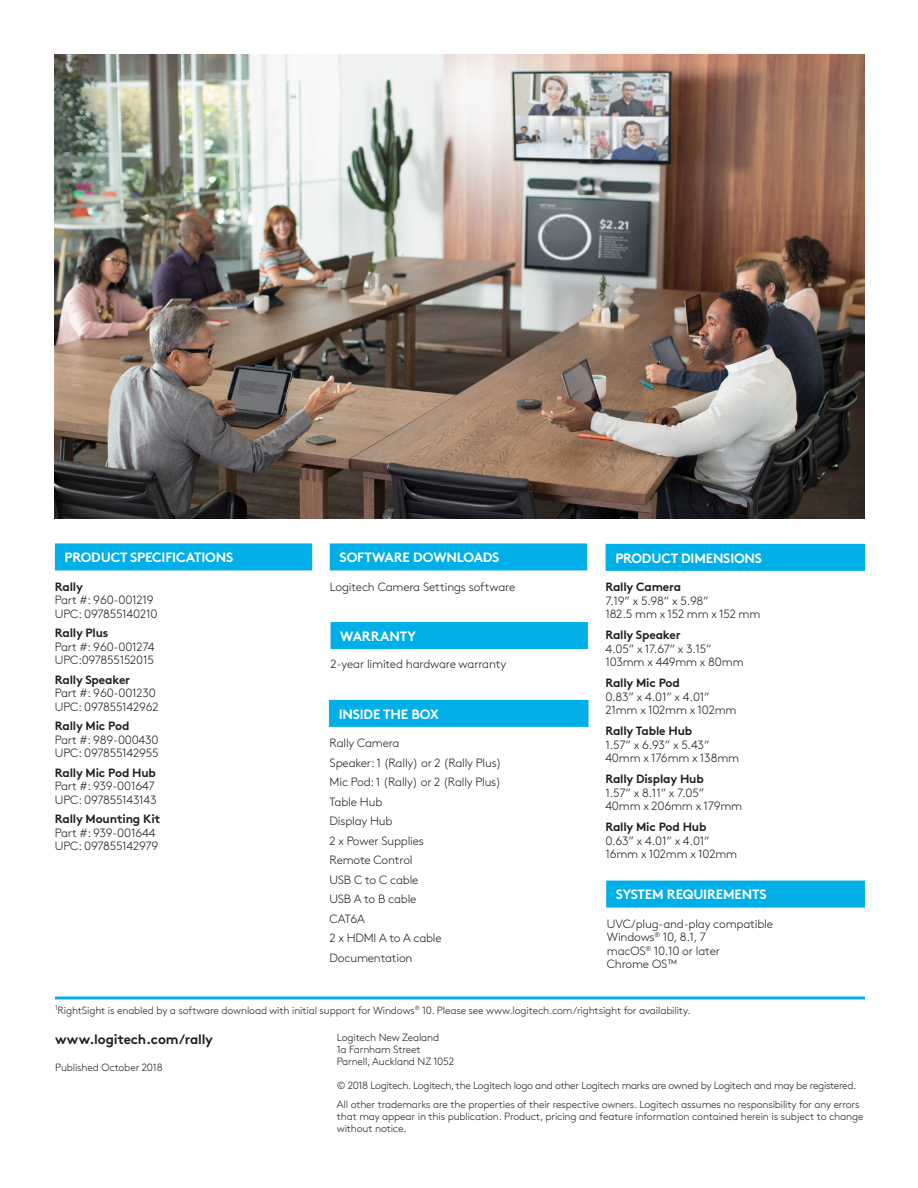
<style>
.page{position:relative;width:918px;height:1188px;background:#fff}
.page>*{position:absolute;margin:0;border:0;box-sizing:border-box;transform-origin:0 0}
.Feature_Title{font:700 13.5px "Brown Std";letter-spacing:-.015em;color:#fff}
.Feature_Subtitle{font:700 13.5px "Brown Std";letter-spacing:-.015em;color:#231f20}
.SPECTS_DETAILS{font:300 12px/19.5px "Brown Std";letter-spacing:-.015em;color:#231f20}
.SPECTS_SUBHEAD{font:700 12px "Brown Std";letter-spacing:-.015em;color:#231f20}
.Footer_Text{font:300 10.5px/12px "Brown Std";letter-spacing:-.015em;color:#231f20}
.Feature_Subtitle-2{font:300 10.5px "Brown Std";letter-spacing:-.015em;color:#231f20}
</style>
<div class="page">
<div style="left:55px;top:543px;width:257px;height:27px;background:#00afe7"></div>
<div style="left:330px;top:543px;width:257px;height:27px;background:#00afe7"></div>
<div style="left:331px;top:622px;width:257px;height:27px;background:#00afe7"></div>
<div style="left:606px;top:544px;width:259px;height:27px;background:#00afe7"></div>
<img style="left:55px;top:54px;width:810px;height:464px">
<div style="left:606px;top:881px;width:259px;height:27px;background:#00afe7"></div>
<div style="left:329px;top:700px;width:260px;height:27px;background:#00afe7"></div>
<hr style="left:55px;top:996px;width:810px;height:3px;background:#00afe7">
<p class="Feature_Title" style="left:65px;top:549px;width:170px">PRODUCT SPECIFICATIONS</p>
<p class="Feature_Title" style="left:340px;top:549px;width:161px">SOFTWARE DOWNLOADS</p>
<p class="SPECTS_SUBHEAD" style="left:55px;top:579px;width:30px">Rally</p>
<p class="SPECTS_DETAILS" style="left:55px;top:590px;width:100px">Part #: 960-001219</p>
<p class="SPECTS_DETAILS" style="left:55px;top:604px;width:104px">UPC: 097855140210</p>
<p class="SPECTS_SUBHEAD" style="left:55px;top:626px;width:55px">Rally Plus</p>
<p class="SPECTS_DETAILS" style="left:55px;top:637px;width:101px">Part #: 960-001274</p>
<p class="SPECTS_DETAILS" style="left:55px;top:650px;width:101px">UPC:097855152015</p>
<p class="SPECTS_SUBHEAD" style="left:55px;top:672px;width:77px">Rally Speaker</p>
<p class="SPECTS_DETAILS" style="left:55px;top:683px;width:103px">Part #: 960-001230</p>
<p class="SPECTS_DETAILS" style="left:55px;top:697px;width:105px">UPC: 097855142962</p>
<p class="SPECTS_SUBHEAD" style="left:55px;top:719px;width:76px">Rally Mic Pod</p>
<p class="SPECTS_DETAILS" style="left:55px;top:730px;width:105px">Part #: 989-000430</p>
<p class="SPECTS_DETAILS" style="left:55px;top:744px;width:105px">UPC: 097855142955</p>
<p class="SPECTS_SUBHEAD" style="left:55px;top:765px;width:103px">Rally Mic Pod Hub</p>
<p class="SPECTS_DETAILS" style="left:55px;top:777px;width:101px">Part #: 939-001647</p>
<p class="SPECTS_DETAILS" style="left:55px;top:790px;width:103px">UPC: 097855143143</p>
<p class="SPECTS_SUBHEAD" style="left:55px;top:812px;width:107px">Rally Mounting Kit</p>
<p class="SPECTS_DETAILS" style="left:55px;top:823px;width:102px">Part #: 939-001644</p>
<p class="SPECTS_DETAILS" style="left:55px;top:837px;width:105px">UPC: 097855142979</p>
<p class="SPECTS_DETAILS" style="left:330px;top:577px;width:187px">Logitech Camera Settings software</p>
<p class="Feature_Title" style="left:340px;top:628px;width:77px">WARRANTY</p>
<p class="SPECTS_DETAILS" style="left:331px;top:655px;width:177px">2-year limited hardware warranty</p>
<p class="Feature_Title" style="left:339px;top:706px;width:102px">INSIDE THE BOX</p>
<p class="SPECTS_DETAILS" style="left:330px;top:733px;width:71px">Rally Camera</p>
<p class="SPECTS_DETAILS" style="left:330px;top:753px;width:174px">Speaker: 1 (Rally) or 2 (Rally Plus)</p>
<p class="SPECTS_DETAILS" style="left:330px;top:772px;width:173px">Mic Pod: 1 (Rally) or 2 (Rally Plus)<br>Table Hub</p>
<p class="SPECTS_DETAILS" style="left:330px;top:811px;width:64px">Display Hub</p>
<p class="SPECTS_DETAILS" style="left:330px;top:831px;width:96px">2 x Power Supplies</p>
<p class="SPECTS_DETAILS" style="left:330px;top:850px;width:84px">Remote Control</p>
<p class="SPECTS_DETAILS" style="left:330px;top:870px;width:90px">USB C to C cable</p>
<p class="SPECTS_DETAILS" style="left:330px;top:889px;width:88px">USB A to B cable</p>
<p class="SPECTS_DETAILS" style="left:330px;top:909px;width:114px">CAT6A<br>2 x HDMI A to A cable</p>
<p class="SPECTS_DETAILS" style="left:330px;top:948px;width:84px">Documentation</p>
<p class="Feature_Title" style="left:615px;top:550px;width:148px">PRODUCT DIMENSIONS</p>
<p class="SPECTS_SUBHEAD" style="left:605px;top:580px;width:77px">Rally Camera</p>
<p class="SPECTS_DETAILS" style="left:605px;top:591px;width:105px">7.19” x 5.98” x 5.98”</p>
<p class="SPECTS_DETAILS" style="left:605px;top:604px;width:157px">182.5 mm x 152 mm x 152 mm</p>
<p class="SPECTS_SUBHEAD" style="left:605px;top:628px;width:77px">Rally Speaker</p>
<p class="SPECTS_DETAILS" style="left:605px;top:639px;width:108px">4.05” x 17.67” x 3.15”</p>
<p class="SPECTS_DETAILS" style="left:605px;top:652px;width:140px">103mm x 449mm x 80mm</p>
<p class="SPECTS_SUBHEAD" style="left:605px;top:676px;width:76px">Rally Mic Pod</p>
<p class="SPECTS_DETAILS" style="left:605px;top:687px;width:106px">0.83” x 4.01” x 4.01”</p>
<p class="SPECTS_DETAILS" style="left:605px;top:701px;width:133px">21mm x 102mm x 102mm</p>
<p class="SPECTS_SUBHEAD" style="left:605px;top:724px;width:88px">Rally Table Hub</p>
<p class="SPECTS_DETAILS" style="left:605px;top:735px;width:106px">1.57” x 6.93” x 5.43”</p>
<p class="SPECTS_DETAILS" style="left:605px;top:749px;width:135px">40mm x 176mm x 138mm</p>
<p class="SPECTS_SUBHEAD" style="left:605px;top:772px;width:100px">Rally Display Hub</p>
<p class="SPECTS_DETAILS" style="left:605px;top:783px;width:100px">1.57” x 8.11” x 7.05”</p>
<p class="SPECTS_DETAILS" style="left:605px;top:797px;width:138px">40mm x 206mm x 179mm</p>
<p class="SPECTS_SUBHEAD" style="left:605px;top:820px;width:103px">Rally Mic Pod Hub</p>
<p class="SPECTS_DETAILS" style="left:605px;top:831px;width:106px">0.63” x 4.01” x 4.01”</p>
<p class="SPECTS_DETAILS" style="left:605px;top:845px;width:133px">16mm x 102mm x 102mm</p>
<p class="Feature_Title" style="left:616px;top:887px;width:152px">SYSTEM REQUIREMENTS</p>
<p class="SPECTS_DETAILS" style="left:607px;top:914px;width:168px">UVC/plug-and-play compatible</p>
<p class="SPECTS_DETAILS" style="left:607px;top:928px;width:101px">Windows<sup>®</sup> 10, 8.1, 7</p>
<p class="SPECTS_DETAILS" style="left:607px;top:941px;width:115px">macOS<sup>®</sup> 10.10 or later</p>
<p class="SPECTS_DETAILS" style="left:607px;top:955px;width:72px">Chrome OS™</p>
<p class="Footer_Text" style="left:55px;top:1004px;width:637px"><sup>1</sup>RightSight is enabled by a software download with initial support for Windows<sup>®</sup> 10. Please see www.logitech.com/rightsight for availability.</p>
<p class="Feature_Subtitle" style="left:55px;top:1031px;width:159px">www.logitech.com/rally</p>
<p class="Feature_Subtitle-2" style="left:55px;top:1061px;width:109px">Published October 2018</p>
<p class="Footer_Text" style="left:337px;top:1032px;width:104px">Logitech New Zealand</p>
<p class="Footer_Text" style="left:337px;top:1044px;width:85px">1a Farnham Street</p>
<p class="Footer_Text" style="left:337px;top:1056px;width:119px">Parnell, Auckland NZ 1052</p>
<p class="Footer_Text" style="left:337px;top:1080px;width:521px">© 2018 Logitech. Logitech, the Logitech logo and other Logitech marks are owned by Logitech and may be registered.</p>
<p class="Footer_Text" style="left:337px;top:1099px;width:528px">All other trademarks are the properties of their respective owners. Logitech assumes no responsibility for any errors that may appear in this publication. Product, pricing and feature information contained herein is subject to change without notice.</p>
</div>
